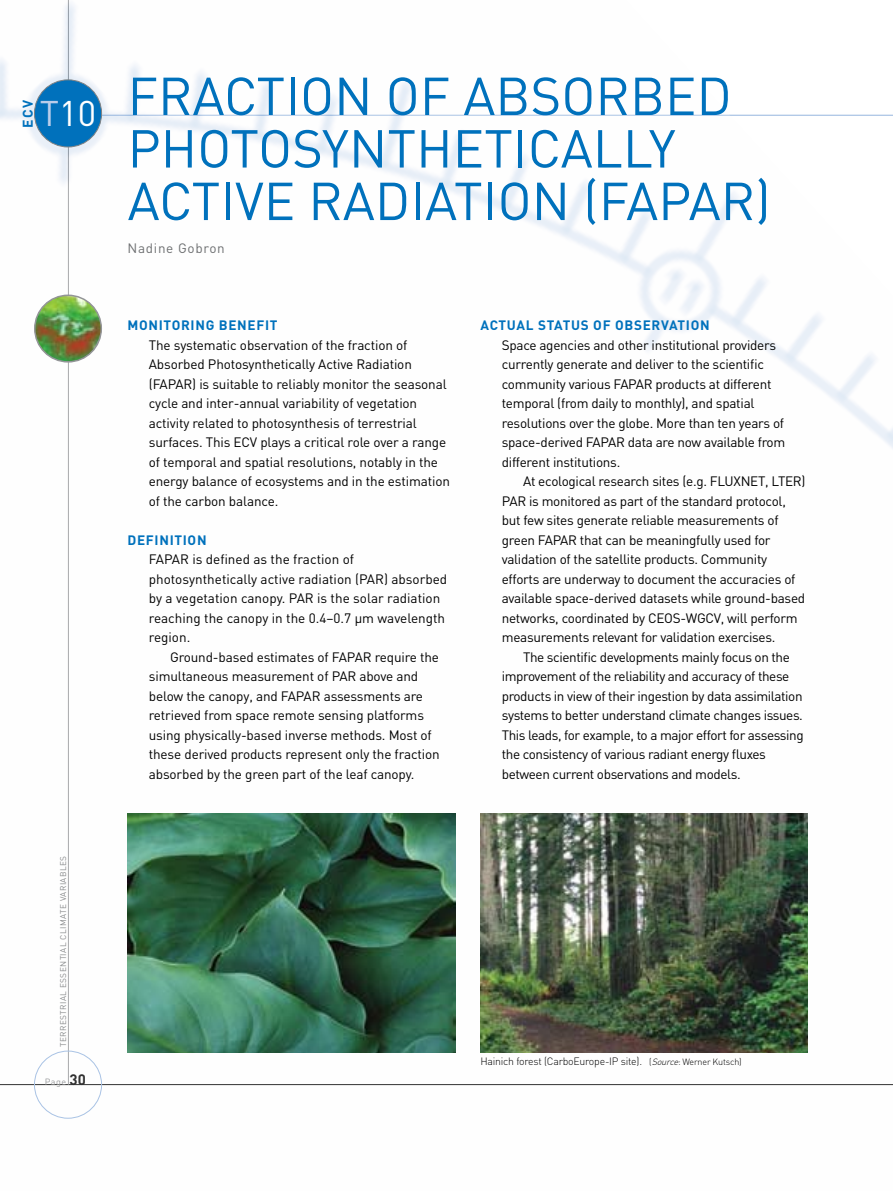
<style>
.page{position:relative;width:893px;height:1191px;background:#fff}
.page>*{position:absolute;margin:0;border:0;box-sizing:border-box;transform-origin:0 0}
.t1{font:52.5px "DIN";color:#0071bc}
.t2{font:700 13.95px "DIN";color:#0071bc}
.t3{font:13.5px/19.5px "DIN";letter-spacing:-.02em;color:#000}
.t4{font:13.5px/19.5px "DIN";color:#000}
.t5{font:700 13.5px "DIN";letter-spacing:.05em;color:#0071bc}
.t6{font:13.5px "DIN";letter-spacing:.05em;color:#6d6f71}
.t7{font:300 10.5px "DIN";letter-spacing:-.02em;color:#000}
.t8{font:9px "DIN";color:#808284}
.t9{font:8.25px "DIN";letter-spacing:.05em;color:#6d6f71}
.s1{font-weight:700;font-size:15px;color:#000}
.s2{font-size:9px}
.s3{font-style:italic;font-size:9px}
</style>
<div class="page">
<img style="left:0;top:0;width:893px;height:1119px">
<div style="left:34px;top:80px;width:68px;height:67px;background:#0071bc;border-radius:50%"></div>
<div style="left:34px;top:79px;width:68px;height:68px;border:1px solid #808284;border-radius:50%"></div>
<img style="left:128px;top:814px;width:327px;height:238px">
<img style="left:480px;top:814px;width:328px;height:238px">
<img style="left:35px;top:295px;width:66px;height:67px;border-radius:50%">
<div style="left:34px;top:294px;width:68px;height:68px;border:2px solid #939598;border-radius:50%"></div>
<p class="t2" style="left:19px;top:128px;width:29px;rotate:-90deg">ECV</p>
<h1 class="t1" style="left:40px;top:63px;width:272px"><sub>T</sub><sub>10</sub> Fraction</h1>
<h1 class="t1" style="left:386px;top:63px;width:112px">of Absorbed</h1>
<h1 class="t1" style="left:128px;top:116px;width:162px">Photosyn</h1>
<h1 class="t1" style="left:387px;top:116px;width:233px">thetically</h1>
<h1 class="t1" style="left:128px;top:168px;width:116px">Active</h1>
<h1 class="t1" style="left:308px;top:168px;width:201px">Radiation</h1>
<h1 class="t1" style="left:583px;top:168px;width:189px">(FAPAR)</h1>
<p class="t6" style="left:128px;top:240px;width:99px">Nadine Gobron</p>
<p class="t5" style="left:128px;top:316px;width:10px">MONITO</p>
<p class="t5" style="left:181px;top:316px;width:18px">RING</p>
<p class="t5" style="left:219px;top:316px;width:10px">BENEFIT</p>
<p class="t3" style="left:149px;top:335px;width:303px">The systematic observation of the fraction of Absorbed Photosynthetically Active Radiation (FAPAR) is suitable to reliably monitor the seasonal cycle and inter-annual variability of vegetation activity related to photosynthesis of terrestrial surfaces. This ECV plays a critical role over a range of temporal and spatial resolutions, notably in the energy balance of ecosystems and in the estimation of the carbon balance.</p>
<p class="t5" style="left:128px;top:531px;width:9px">DEFINITION</p>
<p class="t4" style="left:149px;top:549px;width:300px">FAPAR is defined as the fraction of photosynthetically active radiation (PAR) absorbed by a vegetation canopy. PAR is the solar radiation reaching the canopy in the 0.4–0.7 µm wavelength region.</p>
<p class="t3" style="left:149px;top:647px;width:293px;text-indent:21px">Ground-based estimates of FAPAR require the simultaneous measurement of PAR above and below the canopy, and FAPAR assessments are retrieved from space remote sensing platforms using physically-based inverse methods. Most of these derived products represent only the fraction absorbed by the green part of the leaf canopy.</p>
<p class="t5" style="left:480px;top:316px;width:19px">ACTUA</p>
<p class="t5" style="left:526px;top:316px;width:22px">L STATUS</p>
<p class="t5" style="left:593px;top:316px;width:77px">OF OBSERVATION</p>
<p class="t3" style="left:502px;top:335px;width:285px">Space agencies and other institutional providers currently generate and deliver to the scientific community various FAPAR products at different temporal (from daily to monthly), and spatial resolutions over the globe. More than ten years of space-derived FAPAR data are now available from different institutions.</p>
<p class="t3" style="left:502px;top:471px;width:305px;text-indent:21px">At ecological research sites (e.g. FLUXNET, LTER)<br>PAR is monitored as part of the standard protocol, but few sites generate reliable measurements of green FAPAR that can be meaningfully used for validation of the satellite products. Community efforts are underway to document the accuracies of available space-derived datasets while ground-based networks, coordinated by CEOS-WGCV, will perform measurements relevant for validation exercises.</p>
<p class="t3" style="left:502px;top:647px;width:303px;text-indent:21px">The scientific developments mainly focus on the improvement of the reliability and accuracy of these products in view of their ingestion by data assimilation systems to better understand climate changes issues.<br>This leads, for example, to a major effort for assessing the consistency of various radiant energy fluxes between current observations and models.</p>
<p class="t9" style="left:58px;top:1047px;width:191px;rotate:-90deg">terrestrial essential climate variables</p>
<p class="t8" style="left:45px;top:1075px;width:42px">Page <span class="s1">30</span></p>
<p class="t7" style="left:480px;top:1054px;width:263px">Hainich forest (CarboEurope-IP site). <span class="s2">(</span><span class="s3">Source</span><span class="s2">: Werner Kutsch)</span></p>
</div>
